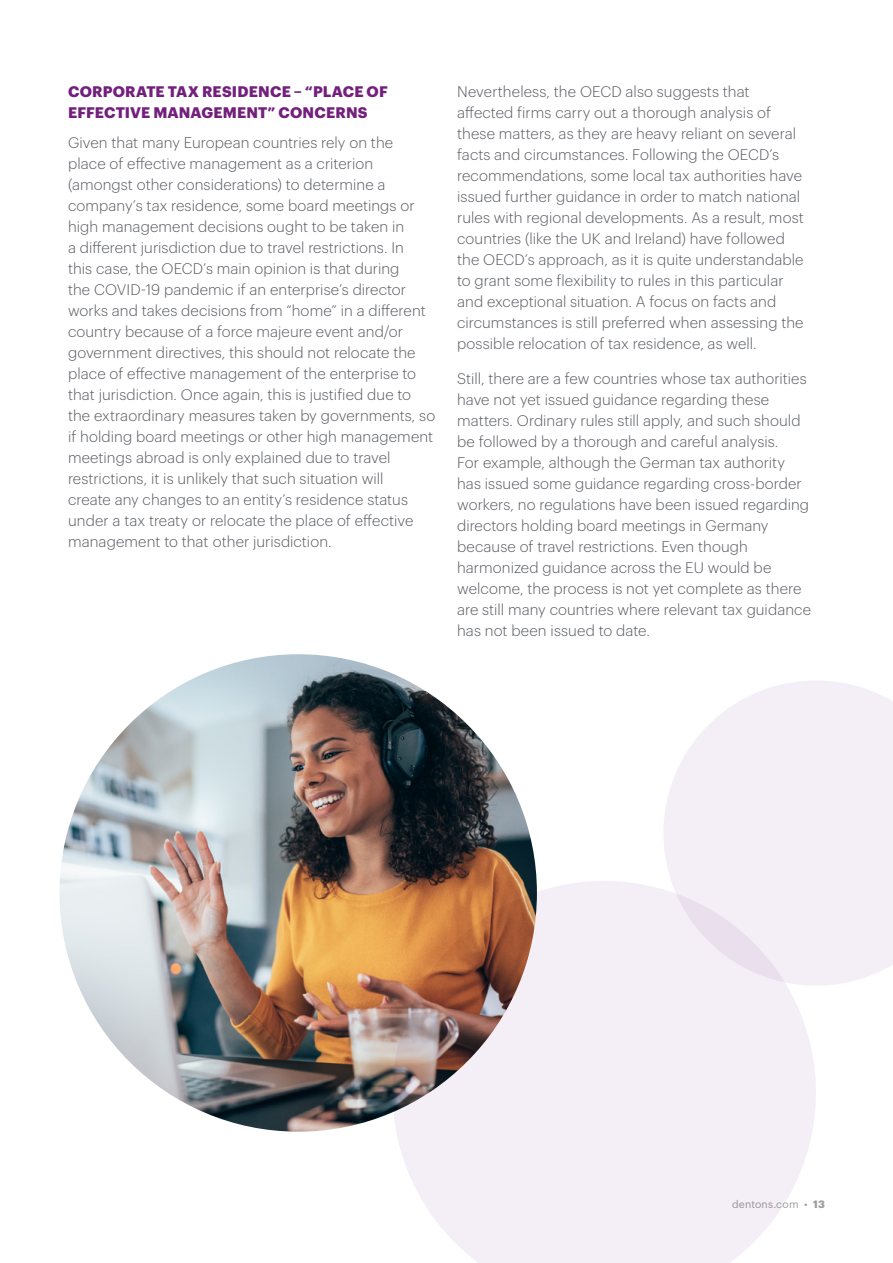
<style>
.page{position:relative;width:893px;height:1263px;background:#fff}
.page>*{position:absolute;margin:0;border:0;box-sizing:border-box;transform-origin:0 0}
.t1{font:300 15px/21px "Dentons Sans";letter-spacing:.005em;color:#575a60}
.t2{font:700 15px/21px "Dentons Sans";letter-spacing:.015em;color:#73207d}
.t3{font:10.5px "Dentons Sans";letter-spacing:.015em;color:#9d9d9c}
.s1{font-weight:700}
</style>
<div class="page">
<img style="left:60px;top:654px;width:477px;height:478px;border-radius:239px">
<svg style="left:367px;top:855px;width:449px;height:408px;fill:#f4eff6"></svg>
<svg style="left:645px;top:681px;width:248px;height:323px;fill:#f4eff6"></svg>
<p class="t2" style="left:68px;top:80px;width:321px">CORPORATE TAX RESIDENCE – “PLACE OF<br>EFFECTIVE MANAGEMENT” CONCERNS</p>
<p class="t1" style="left:68px;top:131px;width:369px">Given that many European countries rely on the<br>place of effective management as a criterion (amongst other considerations) to determine a company’s tax residence, some board meetings or high management decisions ought to be taken in<br>a different jurisdiction due to travel restrictions. In<br>this case, the OECD’s main opinion is that during<br>the COVID-19 pandemic if an enterprise’s director works and takes decisions from “home” in a different country because of a force majeure event and/or government directives, this should not relocate the place of effective management of the enterprise to that jurisdiction. Once again, this is justified due to the extraordinary measures taken by governments, so if holding board meetings or other high management meetings abroad is only explained due to travel restrictions, it is unlikely that such situation will<br>create any changes to an entity’s residence status under a tax treaty or relocate the place of effective management to that other jurisdiction.</p>
<p class="t1" style="left:457px;top:80px;width:348px">Nevertheless, the OECD also suggests that affected firms carry out a thorough analysis of these matters, as they are heavy reliant on several facts and circumstances. Following the OECD’s recommendations, some local tax authorities have issued further guidance in order to match national rules with regional developments. As a result, most countries (like the UK and Ireland) have followed the OECD’s approach, as it is quite understandable to grant some flexibility to rules in this particular and exceptional situation. A focus on facts and circumstances is still preferred when assessing the possible relocation of tax residence, as well.</p>
<p class="t1" style="left:457px;top:367px;width:355px">Still, there are a few countries whose tax authorities have not yet issued guidance regarding these matters. Ordinary rules still apply, and such should be followed by a thorough and careful analysis.<br>For example, although the German tax authority has issued some guidance regarding cross-border workers, no regulations have been issued regarding directors holding board meetings in Germany because of travel restrictions. Even though harmonized guidance across the EU would be welcome, the process is not yet complete as there are still many countries where relevant tax guidance has not been issued to date.</p>
<p class="t3" style="left:732px;top:1196px;width:94px">dentons.com • <span class="s1">13</span></p>
</div>
